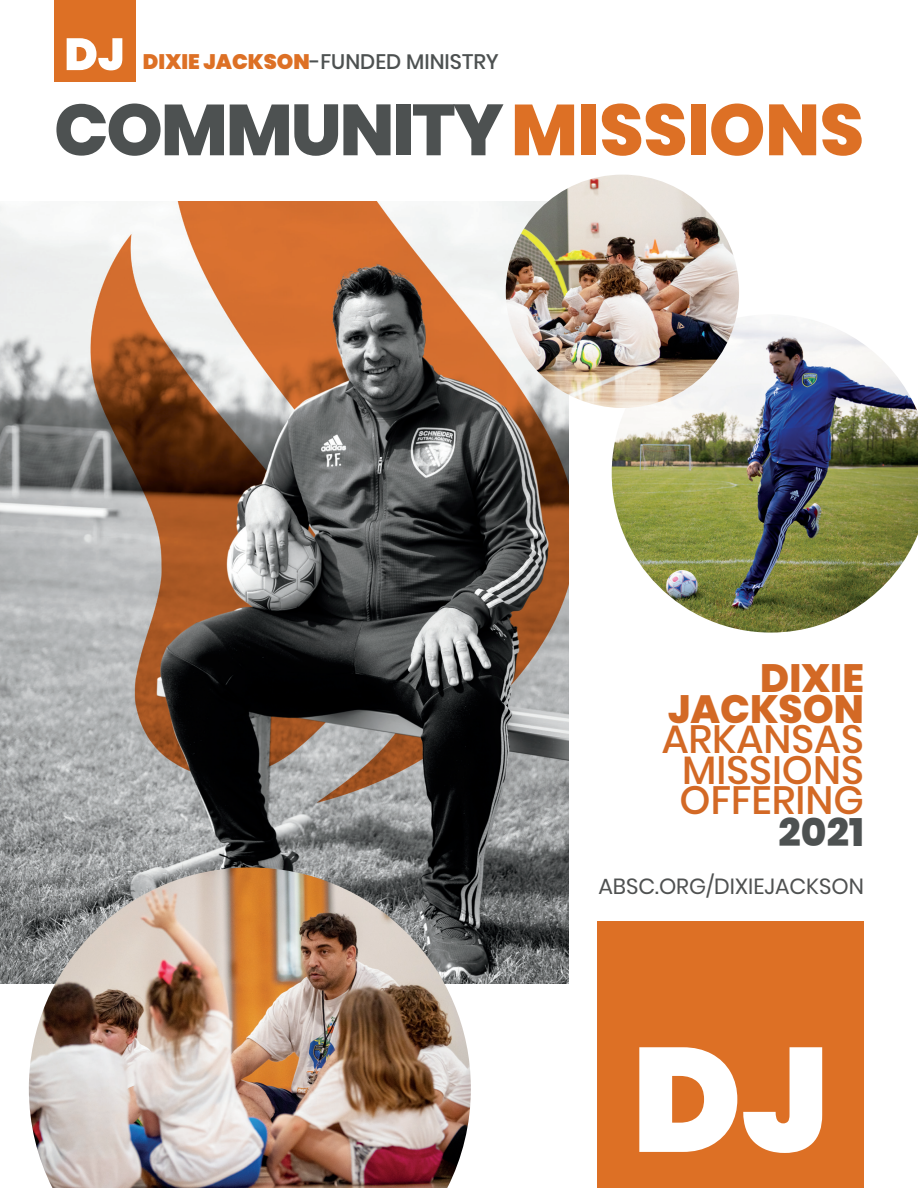
<style>
.page{position:relative;width:918px;height:1188px;background:#fff}
.page>*{position:absolute;margin:0;border:0;box-sizing:border-box;transform-origin:0 0}
.t1{font:800 72px "Poppins";letter-spacing:-.03em;color:#4d5151}
.t2{font:500 39.45px/30.9px "Poppins";color:#d36925;text-align:right}
.t3{font:21.9px "Poppins";color:#4f5151}
.t4{font:500 21px "Poppins";color:#4d5151}
.s1{font-weight:900;color:#dd7025}
.s2{color:#dd7025}
.s3{font-weight:800}
.s4{font-weight:800;color:#4d5151}
</style>
<div class="page">
<div style="left:54px;top:0;width:81px;height:81px;background:#dd7025"></div>
<svg style="left:67px;top:38px;width:55px;height:32px"></svg>
<img style="left:0;top:202px;width:568px;height:781px">
<div style="left:598px;top:922px;width:266px;height:266px;background:#dd7025"></div>
<svg style="left:639px;top:1047px;width:98px;height:105px"></svg>
<svg style="left:743px;top:1047px;width:79px;height:106px"></svg>
<img style="left:29px;top:867px;width:442px;height:321px">
<img style="left:612px;top:316px;width:306px;height:317px">
<img style="left:506px;top:175px;width:233px;height:233px;border-radius:117px">
<p class="t4" style="left:143px;top:50px;width:357px"><span class="s1">DIXIE JACKSON</span>-FUNDED MINISTRY</p>
<p class="t1" style="left:54px;top:88px;width:811px">COMMUNITY <span class="s2">MISSIONS</span></p>
<p class="t2" style="left:662px;top:663px;width:204px"><span class="s3">DIXIE<br>JACKSON<br></span>ARKANSAS<br>MISSIONS<br>OFFERING<br><span class="s4">2021</span></p>
<p class="t3" style="left:598px;top:874px;width:267px">ABSC.ORG/DIXIEJACKSON</p>
</div>
